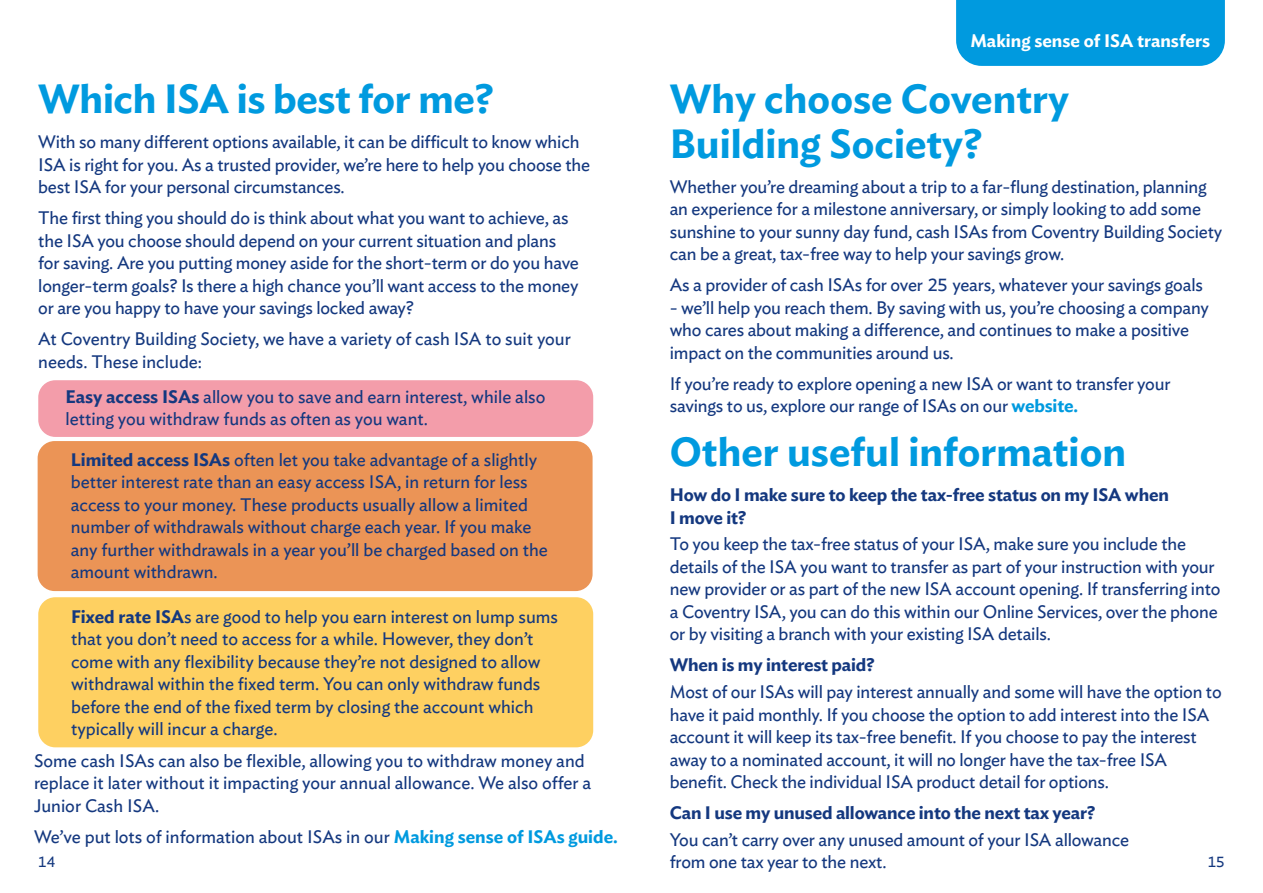
<style>
.page{position:relative;width:1263px;height:893px;background:#fff}
.page>*{position:absolute;margin:0;border:0;box-sizing:border-box;transform-origin:0 0}
.t1{font:600 40.5px/45px "Ideal Sans";color:#009adf}
.t2{font:18px/22.5px "Ideal Sans";letter-spacing:-.01em;color:#14387f}
.t3{font:600 18px/22.5px "Ideal Sans";letter-spacing:-.01em;color:#14387f}
.t4{font:600 18px "Ideal Sans";color:#fff}
.t5{font:15px "Ideal Sans";color:#14387f}
.s1{font-weight:600;color:#009adf}
.s2{font-weight:600}
</style>
<div class="page">
<div style="left:956px;top:0;width:269px;height:66px;background:#009adf"></div>
<div style="left:38px;top:597px;width:555px;height:150px;background:#fed061;border-radius:17px"></div>
<div style="left:38px;top:441px;width:555px;height:150px;background:#eb9456;border-radius:17px"></div>
<div style="left:38px;top:380px;width:555px;height:57px;background:#f39daa;border-radius:17px"></div>
<p class="t4" style="left:970px;top:26px;width:241px">Making sense of ISA transfers</p>
<h1 class="t1" style="left:670px;top:73px;width:401px">Why choose Coventry<br>Building Society?</h1>
<p class="t2" style="left:670px;top:174px;width:554px">Whether you’re dreaming about a trip to a far-flung destination, planning an experience for a milestone anniversary, or simply looking to add some sunshine to your sunny day fund, cash ISAs from Coventry Building Society can be a great, tax-free way to help your savings grow.</p>
<p class="t2" style="left:670px;top:272px;width:535px">As a provider of cash ISAs for over 25 years, whatever your savings goals</p>
<p class="t2" style="left:670px;top:295px;width:541px">- we’ll help you reach them. By saving with us, you’re choosing a company who cares about making a difference, and continues to make a positive impact on the communities around us.</p>
<p class="t2" style="left:670px;top:371px;width:502px">If you’re ready to explore opening a new ISA or want to transfer your savings to us, explore our range of ISAs on our <span class="s1">website.</span></p>
<h1 class="t1" style="left:670px;top:426px;width:458px">Other useful information</h1>
<p class="t3" style="left:670px;top:482px;width:501px">How do I make sure to keep the tax-free status on my ISA when<br>I move it?</p>
<p class="t2" style="left:670px;top:532px;width:552px">To you keep the tax-free status of your ISA, make sure you include the details of the ISA you want to transfer as part of your instruction with your new provider or as part of the new ISA account opening. If transferring into a Coventry ISA, you can do this within our Online Services, over the phone or by visiting a branch with your existing ISA details.</p>
<p class="t3" style="left:670px;top:652px;width:206px">When is my interest paid?</p>
<p class="t2" style="left:670px;top:679px;width:553px">Most of our ISAs will pay interest annually and some will have the option to have it paid monthly. If you choose the option to add interest into the ISA account it will keep its tax-free benefit. If you choose to pay the interest away to a nominated account, it will no longer have the tax-free ISA benefit. Check the individual ISA product detail for options.</p>
<p class="t3" style="left:670px;top:800px;width:427px">Can I use my unused allowance into the next tax year?</p>
<p class="t2" style="left:670px;top:827px;width:461px">You can’t carry over any unused amount of your ISA allowance from one tax year to the next.</p>
<h1 class="t1" style="left:38px;top:73px;width:457px">Which ISA is best for me?</h1>
<p class="t2" style="left:38px;top:130px;width:553px">With so many different options available, it can be difficult to know which<br>ISA is right for you. As a trusted provider, we’re here to help you choose the best ISA for your personal circumstances.</p>
<p class="t2" style="left:38px;top:206px;width:542px">The first thing you should do is think about what you want to achieve, as the ISA you choose should depend on your current situation and plans for saving. Are you putting money aside for the short-term or do you have longer-term goals? Is there a high chance you’ll want access to the money or are you happy to have your savings locked away?</p>
<p class="t2" style="left:38px;top:327px;width:534px">At Coventry Building Society, we have a variety of cash ISA to suit your needs. These include:</p>
<p class="t2" style="left:66px;top:384px;width:481px"><span class="s2">Easy access ISAs</span> allow you to save and earn interest, while also letting you withdraw funds as often as you want.</p>
<p class="t2" style="left:71px;top:447px;width:479px"><span class="s2">Limited access ISAs</span> often let you take advantage of a slightly better interest rate than an easy access ISA, in return for less access to your money. These products usually allow a limited number of withdrawals without charge each year. If you make any further withdrawals in a year you’ll be charged based on the amount withdrawn.</p>
<p class="t2" style="left:71px;top:604px;width:488px"><span class="s2">Fixed rate ISA</span>s are good to help you earn interest on lump sums that you don’t need to access for a while. However, they don’t come with any flexibility because they’re not designed to allow withdrawal within the fixed term. You can only withdraw funds before the end of the fixed term by closing the account which typically will incur a charge.</p>
<p class="t2" style="left:34px;top:748px;width:559px">Some cash ISAs can also be flexible, allowing you to withdraw money and replace it later without it impacting your annual allowance. We also offer a<br>Junior Cash ISA.</p>
<p class="t2" style="left:34px;top:824px;width:585px">We’ve put lots of information about ISAs in our <span class="s1">Making sense of ISAs guide.</span></p>
<p class="t5" style="left:38px;top:850px;width:18px">14</p>
<p class="t5" style="left:1208px;top:850px;width:18px">15</p>
</div>
